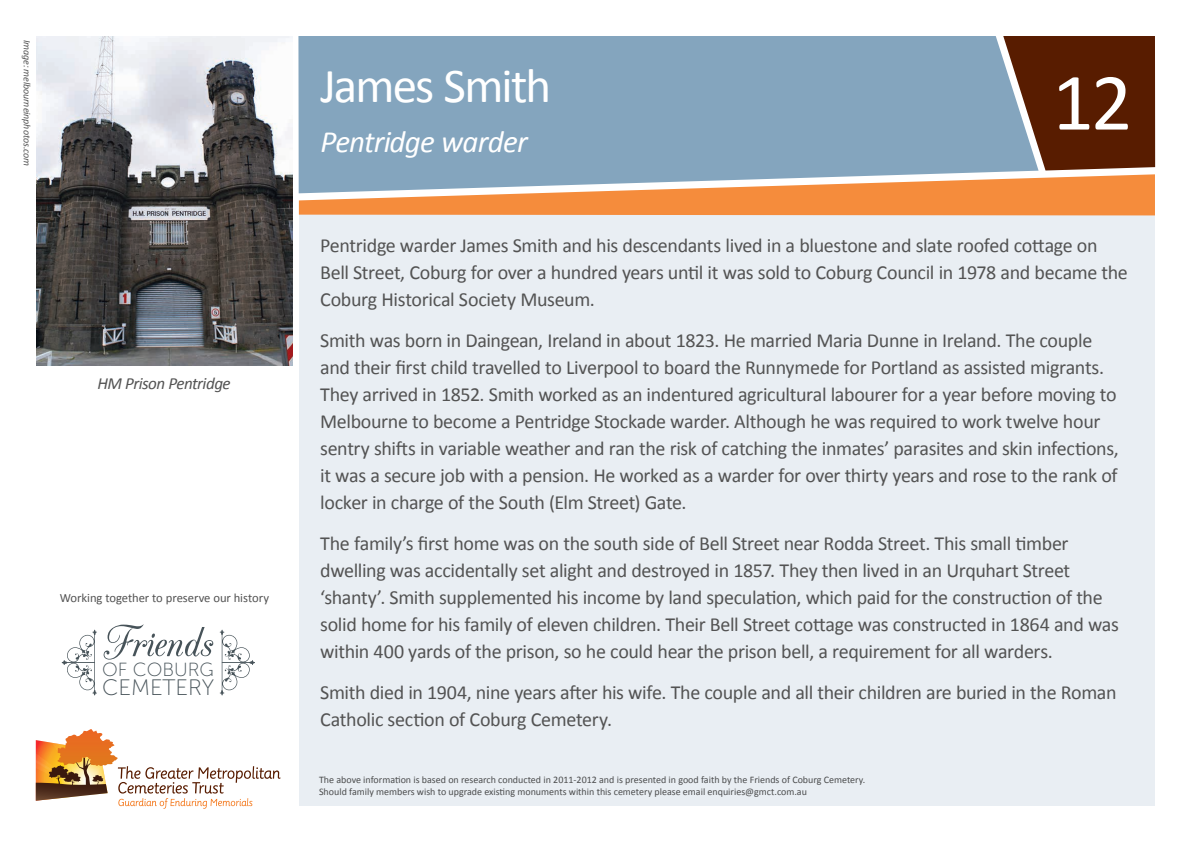
<style>
.page{position:relative;width:1191px;height:842px;background:#fff}
.page>*{position:absolute;margin:0;border:0;box-sizing:border-box;transform-origin:0 0}
.t1{font:82px "Calibri";color:#fff}
.t2{font:51.3px "CAC Champagne";letter-spacing:-.005em;color:#475359}
.t3{font:49px "Calibri";letter-spacing:-.04em;color:#fff}
.t4{font:italic 31px "Calibri";letter-spacing:-.025em;color:#fff}
.t5{font:22.3px "Museo Sans 100";letter-spacing:-.005em;color:#475359}
.t6{font:20px/27px "Calibri";letter-spacing:-.02em;color:#535353}
.t7{font:19px "Museo Sans 100";color:#475359}
.t8{font:italic 17px "Calibri";letter-spacing:-.03em;color:#535353}
.t9{font:12.6px "Calibri";letter-spacing:-.005em;color:#535353}
.t10{font:10px/12px "Calibri";color:#4b4c4d}
.t11{font:italic 10px "Calibri";letter-spacing:-.01em;color:#535353}
</style>
<div class="page">
<div style="left:299px;top:201px;width:856px;height:605px;background:#e9eef3"></div>
<svg style="left:299px;top:36px;width:856px;height:179px;background:#969597"></svg>
<svg style="left:36px;top:729px;width:244px;height:80px"></svg>
<svg style="left:220px;top:629px;width:35px;height:67px"></svg>
<svg style="left:62px;top:629px;width:35px;height:67px"></svg>
<img style="left:36px;top:36px;width:256px;height:329px">
<p class="t11" style="left:34px;top:40px;width:128px;rotate:90deg">Image: melbourneinphotos.com</p>
<p class="t8" style="left:97px;top:372px;width:135px">HM Prison Pentridge</p>
<p class="t9" style="left:60px;top:590px;width:211px">Working together to preserve our history</p>
<h2 class="t2" style="left:103px;top:617px;width:111px">Friends</h2>
<p class="t7" style="left:102px;top:660px;width:113px">OF COBURG</p>
<p class="t5" style="left:102px;top:676px;width:113px">CEMETERY</p>
<h3 class="t3" style="left:320px;top:55px;width:232px">James Smith</h3>
<h3 class="t4" style="left:320px;top:121px;width:209px">Pentridge warder</h3>
<h1 class="t1" style="left:1052px;top:50px;width:82px">12</h1>
<p class="t6" style="left:320px;top:232px;width:809px">Pentridge warder James Smith and his descendants lived in a bluestone and slate roofed cottage on<br>Bell Street, Coburg for over a hundred years until it was sold to Coburg Council in 1978 and became the<br>Coburg Historical Society Museum.</p>
<p class="t6" style="left:320px;top:327px;width:800px">Smith was born in Daingean, Ireland in about 1823. He married Maria Dunne in Ireland. The couple and their first child travelled to Liverpool to board the Runnymede for Portland as assisted migrants.<br>They arrived in 1852. Smith worked as an indentured agricultural labourer for a year before moving to Melbourne to become a Pentridge Stockade warder. Although he was required to work twelve hour sentry shifts in variable weather and ran the risk of catching the inmates’ parasites and skin infections, it was a secure job with a pension. He worked as a warder for over thirty years and rose to the rank of locker in charge of the South (Elm Street) Gate.</p>
<p class="t6" style="left:320px;top:530px;width:800px">The family’s first home was on the south side of Bell Street near Rodda Street. This small timber dwelling was accidentally set alight and destroyed in 1857. They then lived in an Urquhart Street ‘shanty’. Smith supplemented his income by land speculation, which paid for the construction of the solid home for his family of eleven children. Their Bell Street cottage was constructed in 1864 and was within 400 yards of the prison, so he could hear the prison bell, a requirement for all warders.</p>
<p class="t6" style="left:320px;top:679px;width:798px">Smith died in 1904, nine years after his wife. The couple and all their children are buried in the Roman<br>Catholic section of Coburg Cemetery.</p>
<p class="t10" style="left:319px;top:773px;width:547px">The above information is based on research conducted in 2011-2012 and is presented in good faith by the Friends of Coburg Cemetery.<br>Should family members wish to upgrade existing monuments within this cemetery please email enquiries@gmct.com.au</p>
</div>
